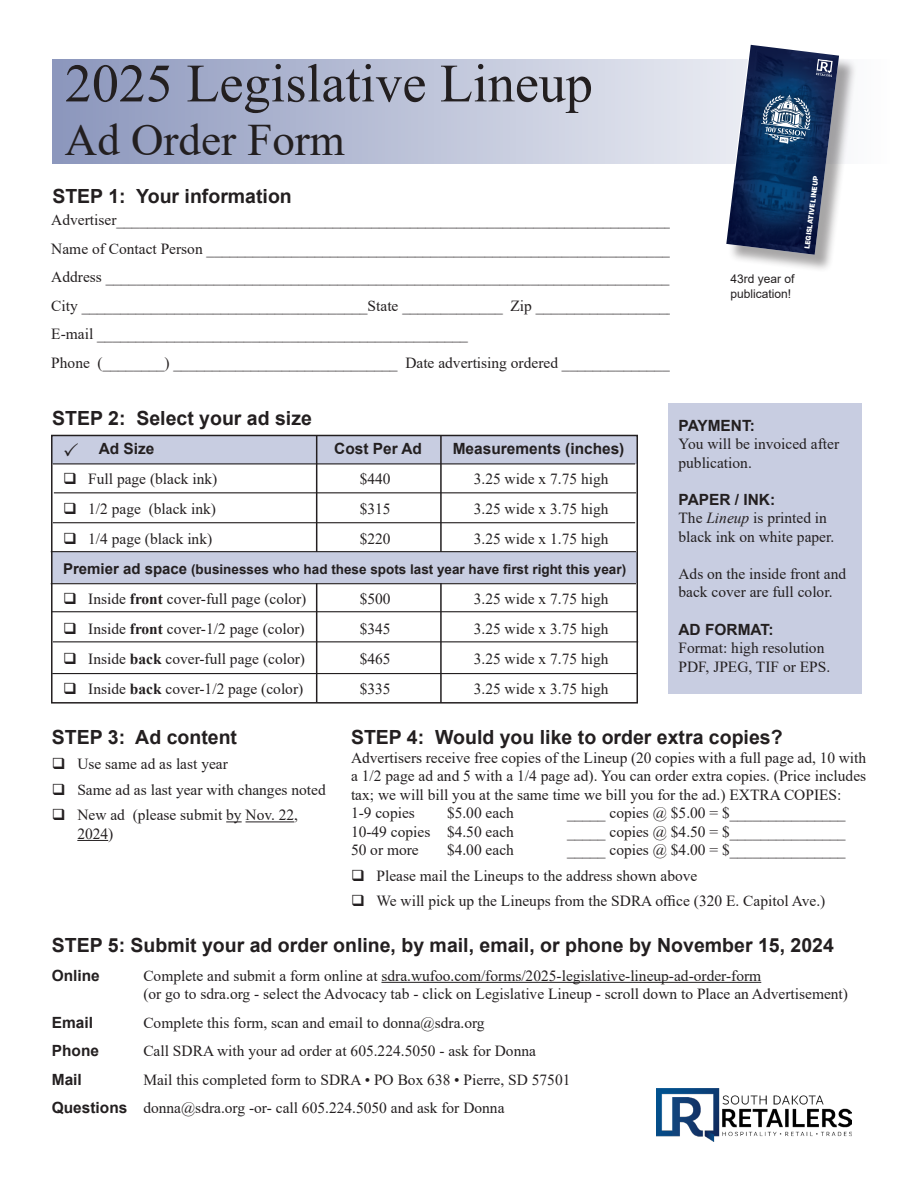
<style>
.page{position:relative;width:918px;height:1188px;background:#fff}
.page>*{position:absolute;margin:0;border:0;box-sizing:border-box;transform-origin:0 0}
.t1{font:54px "Times New Roman";color:#231f20}
.t2{font:45px "Times New Roman";color:#231f20}
.body2{font:700 19.5px "Arial";color:#231f20}
.body2-2{font:15.45px/18.6px "Times New Roman";color:#231f20}
.Subhead_1{font:15.45px/18.6px "Times New Roman";color:#231f20}
.body2-3{font:700 15.45px "Arial";color:#231f20}
.Subhead_1-2{font:700 13.5px "Arial";color:#231f20}
.body2-4{font:12px "Arial";color:#231f20}
.t3{font:900 7.65px "Basic Sans";color:#fff}
.s1{font-size:15px}
.s2{font-weight:700}
.s3{font-style:italic}
.s4{font-family:"Arial";font-weight:700}
</style>
<div class="page">
<div style="left:51px;top:436px;width:587px;height:28px;background:#c8cde1"></div>
<hr style="left:316px;top:435px;width:1px;height:267px;background:#231f20">
<hr style="left:440px;top:436px;width:2px;height:267px;background:#231f20">
<div style="left:52px;top:552px;width:585px;height:31px;background:#c8cde1"></div>
<div style="left:669px;top:403px;width:193px;height:291px;background:#c8cde1"></div>
<svg style="left:53px;top:59px;width:672px;height:105px;background:#b9bfd6"></svg>
<div style="left:51px;top:435px;width:587px;height:269px;border:2px solid #231f20"></div>
<hr style="left:54px;top:492px;width:582px;height:1px;background:#231f20">
<hr style="left:53px;top:522px;width:582px;height:1px;background:#231f20">
<hr style="left:53px;top:463px;width:582px;height:1px;background:#231f20">
<hr style="left:51px;top:551px;width:585px;height:1px;background:#231f20">
<hr style="left:51px;top:583px;width:585px;height:1px;background:#231f20">
<hr style="left:52px;top:611px;width:585px;height:1px;background:#231f20">
<hr style="left:53px;top:641px;width:585px;height:1px;background:#231f20">
<svg style="left:226px;top:822px;width:16px;height:1px"></svg>
<hr style="left:246px;top:822px;width:48px;height:1px;background:#231f20">
<hr style="left:77px;top:840px;width:31px;height:1px;background:#231f20">
<hr style="left:52px;top:673px;width:586px;height:1px;background:#231f20">
<hr style="left:381px;top:982px;width:380px;height:1px;background:#231f20">
<div style="left:728px;top:47px;width:129px;height:226px;background:#231f20;opacity:.4"></div>
<svg style="left:725px;top:45px;width:114px;height:210px;background:#475c7d"></svg>
<img style="left:657px;top:1088px;width:194px;height:54px">
<p class="t1" style="left:65px;top:45px;width:529px">2025 Legislative Lineup</p>
<p class="t2" style="left:65px;top:109px;width:281px">Ad Order Form</p>
<p class="body2" style="left:52px;top:182px;width:241px">STEP 1: Your information</p>
<p class="body2-2" style="left:51px;top:210px;width:623px">Advertiser________________________________________________________________________</p>
<p class="body2-2" style="left:51px;top:239px;width:620px">Name of Contact Person ____________________________________________________________</p>
<p class="body2-2" style="left:51px;top:267px;width:620px">Address _________________________________________________________________________</p>
<p class="body2-2" style="left:51px;top:296px;width:633px">City _____________________________________State _____________ Zip ___________________</p>
<p class="body2-2" style="left:51px;top:324px;width:418px">E-mail ________________________________________________</p>
<p class="body2-2" style="left:51px;top:353px;width:620px">Phone (________) _____________________________ Date advertising ordered ______________</p>
<p class="t3" style="left:802px;top:248px;width:75px;rotate:-83deg">LEGISLATIVE LINEUP</p>
<p class="body2-4" style="left:730px;top:271px;width:66px">43rd year of</p>
<p class="body2-4" style="left:730px;top:285px;width:62px">publication!</p>
<p class="body2" style="left:52px;top:405px;width:261px">STEP 2: Select your ad size</p>
<p class="body2-3" style="left:99px;top:437px;width:57px">Ad Size</p>
<p class="body2-3" style="left:334px;top:437px;width:89px">Cost Per Ad</p>
<p class="body2-3" style="left:453px;top:437px;width:173px">Measurements (inches)</p>
<p class="Subhead_1" style="left:63px;top:469px;width:156px">❑ Full page (black ink)</p>
<p class="Subhead_1" style="left:360px;top:469px;width:32px">$440</p>
<p class="Subhead_1" style="left:474px;top:469px;width:136px">3.25 wide x 7.75 high</p>
<p class="Subhead_1" style="left:63px;top:499px;width:155px">❑ 1/2 page (black ink)</p>
<p class="Subhead_1" style="left:360px;top:499px;width:32px">$315</p>
<p class="Subhead_1" style="left:474px;top:499px;width:136px">3.25 wide x 3.75 high</p>
<p class="Subhead_1" style="left:63px;top:529px;width:151px">❑ 1/4 page (black ink)</p>
<p class="Subhead_1" style="left:360px;top:529px;width:32px">$220</p>
<p class="Subhead_1" style="left:474px;top:529px;width:136px">3.25 wide x 1.75 high</p>
<p class="Subhead_1-2" style="left:63px;top:559px;width:565px"><span class="s1">Premier ad space</span> (businesses who had these spots last year have first right this year)</p>
<p class="Subhead_1" style="left:63px;top:589px;width:245px">❑ Inside <span class="s2">front</span> cover-full page (color)</p>
<p class="Subhead_1" style="left:360px;top:589px;width:32px">$500</p>
<p class="Subhead_1" style="left:474px;top:589px;width:136px">3.25 wide x 7.75 high</p>
<p class="Subhead_1" style="left:63px;top:619px;width:243px">❑ Inside <span class="s2">front</span> cover-1/2 page (color)</p>
<p class="Subhead_1" style="left:360px;top:619px;width:32px">$345</p>
<p class="Subhead_1" style="left:474px;top:619px;width:136px">3.25 wide x 3.75 high</p>
<p class="Subhead_1" style="left:63px;top:649px;width:243px">❑ Inside <span class="s2">back</span> cover-full page (color)</p>
<p class="Subhead_1" style="left:360px;top:649px;width:32px">$465</p>
<p class="Subhead_1" style="left:474px;top:649px;width:136px">3.25 wide x 7.75 high</p>
<p class="Subhead_1" style="left:63px;top:679px;width:242px">❑ Inside <span class="s2">back</span> cover-1/2 page (color)</p>
<p class="Subhead_1" style="left:360px;top:679px;width:32px">$335</p>
<p class="Subhead_1" style="left:474px;top:679px;width:136px">3.25 wide x 3.75 high</p>
<p class="body2-3" style="left:679px;top:414px;width:78px">PAYMENT:</p>
<p class="body2-2" style="left:679px;top:434px;width:162px">You will be invoiced after</p>
<p class="body2-2" style="left:679px;top:453px;width:75px">publication.</p>
<p class="body2-3" style="left:679px;top:488px;width:98px">PAPER / INK:</p>
<p class="body2-2" style="left:679px;top:508px;width:150px">The <span class="s3">Lineup</span> is printed in</p>
<p class="body2-2" style="left:679px;top:527px;width:157px">black ink on white paper.</p>
<p class="body2-2" style="left:679px;top:564px;width:169px">Ads on the inside front and back cover are full color.</p>
<p class="body2-3" style="left:679px;top:618px;width:96px">AD FORMAT:</p>
<p class="body2-2" style="left:679px;top:638px;width:153px">Format: high resolution<br>PDF, JPEG, TIF or EPS.</p>
<p class="body2" style="left:52px;top:723px;width:187px">STEP 3: Ad content</p>
<p class="body2-2" style="left:52px;top:754px;width:178px">❑ Use same ad as last year</p>
<p class="Subhead_1" style="left:52px;top:780px;width:275px">❑ Same ad as last year with changes noted</p>
<p class="Subhead_1" style="left:77px;top:805px;width:222px;text-indent:-26px">❑ New ad (please submit by Nov. 22,<br>2024)</p>
<p class="body2" style="left:351px;top:724px;width:433px">STEP 4: Would you like to order extra copies?</p>
<p class="body2-2" style="left:351px;top:748px;width:517px;text-align:justify">Advertisers receive free copies of the Lineup (20 copies with a full page ad, 10 with a 1/2 page ad and 5 with a 1/4 page ad). You can order extra copies. (Price includes tax; we will bill you at the same time we bill you for the ad.) EXTRA COPIES:</p>
<p class="body2-2" style="left:351px;top:803px;width:65px">1-9 copies</p>
<p class="body2-2" style="left:447px;top:803px;width:68px">$5.00 each</p>
<p class="body2-2" style="left:567px;top:803px;width:280px">_____ copies @ $5.00 = $_______________</p>
<p class="body2-2" style="left:351px;top:822px;width:164px">10-49 copies $4.50 each</p>
<p class="body2-2" style="left:567px;top:822px;width:280px">_____ copies @ $4.50 = $_______________</p>
<p class="body2-2" style="left:351px;top:840px;width:69px">50 or more</p>
<p class="body2-2" style="left:447px;top:840px;width:68px">$4.00 each</p>
<p class="body2-2" style="left:567px;top:840px;width:280px">_____ copies @ $4.00 = $_______________</p>
<p class="body2-2" style="left:351px;top:866px;width:348px">❑ Please mail the Lineups to the address shown above</p>
<p class="body2-2" style="left:351px;top:891px;width:476px">❑ We will pick up the Lineups from the SDRA office (320 E. Capitol Ave.)</p>
<p class="body2" style="left:52px;top:932px;width:784px">STEP 5: Submit your ad order online, by mail, email, or phone by November 15, 2024</p>
<p class="body2-3" style="left:52px;top:964px;width:50px">Online</p>
<p class="body2-2" style="left:143px;top:966px;width:619px">Complete and submit a form online at sdra.wufoo.com/forms/2025-legislative-lineup-ad-order-form</p>
<p class="body2-2" style="left:143px;top:984px;width:706px">(or go to sdra.org - select the Advocacy tab - click on Legislative Lineup - scroll down to Place an Advertisement)</p>
<p class="body2-3" style="left:52px;top:1011px;width:43px">Email</p>
<p class="body2-2" style="left:143px;top:1013px;width:343px">Complete this form, scan and email to donna@sdra.org</p>
<p class="body2-3" style="left:52px;top:1040px;width:49px">Phone</p>
<p class="body2-2" style="left:143px;top:1041px;width:394px">Call SDRA with your ad order at 605.224.5050 - ask for Donna</p>
<p class="body2-3" style="left:52px;top:1068px;width:32px">Mail</p>
<p class="body2-2" style="left:143px;top:1070px;width:429px">Mail this completed form to SDRA • PO Box 638 • Pierre, SD 57501</p>
<p class="body2-2" style="left:52px;top:1098px;width:454px"><span class="s4">Questions</span> donna@sdra.org -or- call 605.224.5050 and ask for Donna</p>
</div>
